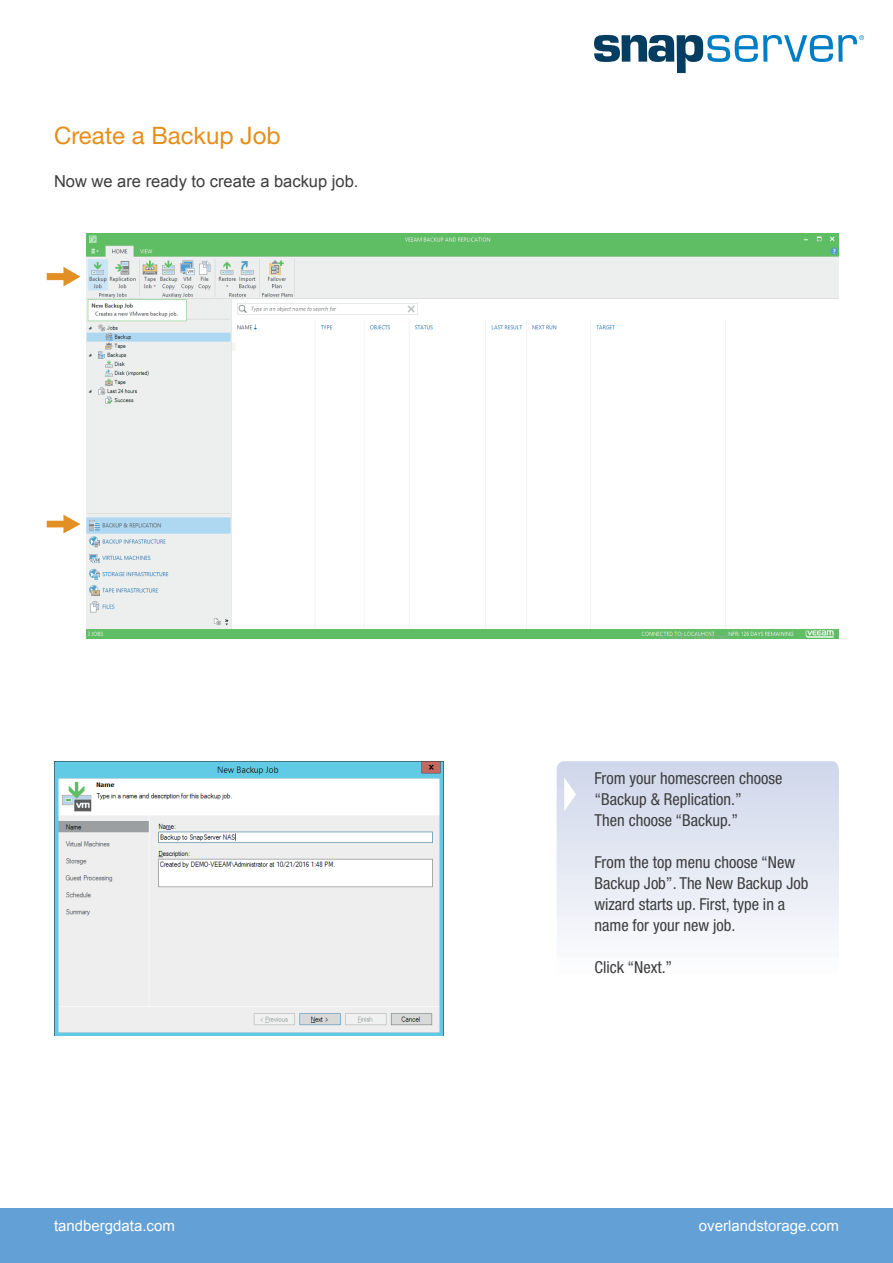
<style>
.page{position:relative;width:893px;height:1263px;background:#fff}
.page>*{position:absolute;margin:0;border:0;box-sizing:border-box;transform-origin:0 0}
.t1{font:24px "Helvetica Neue LT Std";color:#e58e19}
.t2{font:condensed 16.5px/21px "Helvetica Neue LT Std";color:#3e3e3f}
.t3{font:16.5px "Arial";color:#3e3e3f}
.t4{font:15px "Arial";color:#fff}
</style>
<div class="page">
<div style="left:0;top:1209px;width:893px;height:54px;background:#62a0d6"></div>
<svg style="left:594px;top:35px;width:270px;height:38px"></svg>
<svg style="left:557px;top:761px;width:282px;height:175px;background:#e1e6f2"></svg>
<svg style="left:564px;top:777px;width:12px;height:34px"></svg>
<img style="left:86px;top:234px;width:753px;height:404px">
<img style="left:54px;top:761px;width:390px;height:275px">
<img style="left:46px;top:514px;width:35px;height:20px">
<img style="left:46px;top:267px;width:35px;height:20px">
<h1 class="t1" style="left:54px;top:121px;width:228px">Create a Backup Job</h1>
<p class="t3" style="left:54px;top:170px;width:306px">Now we are ready to create a backup job.</p>
<p class="t2" style="left:594px;top:767px;width:190px">From your homescreen choose “Backup &amp; Repli cation.”<br>Then choose “Backup.”</p>
<p class="t2" style="left:594px;top:851px;width:216px">From the top menu choose “New<br>Backup Job”. The New Backup Job wizard starts up. First, type in a name for your new job.</p>
<p class="t2" style="left:594px;top:956px;width:79px">Click “Next.”</p>
<p class="t4" style="left:54px;top:1216px;width:122px">tandbergdata.com</p>
<p class="t4" style="left:699px;top:1216px;width:142px">overlandstorage.com</p>
</div>
